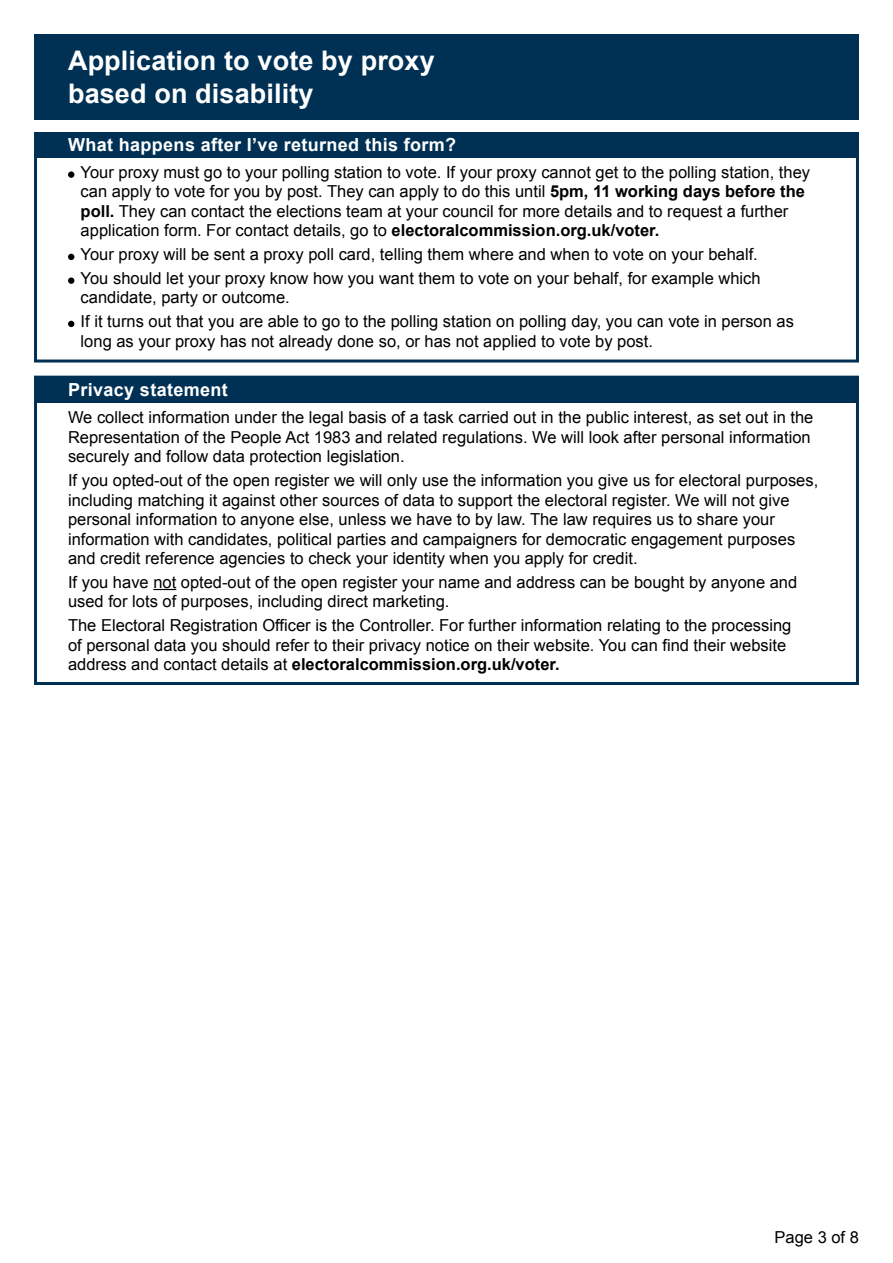
<style>
.page{position:relative;width:893px;height:1263px;background:#fff}
.page>*{position:absolute;margin:0;border:0;box-sizing:border-box;transform-origin:0 0}
.t1{font:700 27px/32.4px "Arial";letter-spacing:.005em;color:#fff}
.t2{font:700 18px "Arial";letter-spacing:.02em;color:#fff}
.t3{font:16.5px/19.5px "Arial";color:#000}
.s1{font-weight:700}
</style>
<div class="page">
<div style="left:34px;top:34px;width:825px;height:85px;background:#003154"></div>
<div style="left:34px;top:133px;width:825px;height:229px;border:3px solid #003154"></div>
<div style="left:34px;top:132px;width:825px;height:25px;background:#003154"></div>
<div style="left:68px;top:171px;width:6px;height:7px;background:#000;border-radius:50%"></div>
<svg style="left:68px;top:254px;width:6px;height:6px"></svg>
<div style="left:68px;top:277px;width:6px;height:7px;background:#000;border-radius:50%"></div>
<svg style="left:68px;top:321px;width:6px;height:6px"></svg>
<div style="left:34px;top:377px;width:825px;height:25px;background:#003154"></div>
<div style="left:34px;top:376px;width:825px;height:309px;border:3px solid #003154"></div>
<svg style="left:153px;top:589px;width:23px;height:1px"></svg>
<h1 class="t1" style="left:68px;top:45px;width:368px">Application to vote by proxy based on disability</h1>
<p class="t2" style="left:68px;top:133px;width:390px">What happens after I’ve returned this form?</p>
<p class="t3" style="left:81px;top:162px;width:731px">Your proxy must go to your polling station to vote. If your proxy cannot get to the polling station, they can apply to vote for you by post. They can apply to do this until <span class="s1">5pm, 11 working days before the poll.</span> They can contact the elections team at your council for more details and to request a further application form. For contact details, go to <span class="s1">electoralcommission.org.uk/voter.</span></p>
<p class="t3" style="left:81px;top:243px;width:681px;line-height:23.7px">Your proxy will be sent a proxy poll card, telling them where and when to vote on your behalf.<br>You should let your proxy know how you want them to vote on your behalf, for example which</p>
<p class="t3" style="left:81px;top:286px;width:715px;line-height:23.7px">candidate, party or outcome.<br>If it turns out that you are able to go to the polling station on polling day, you can vote in person as</p>
<p class="t3" style="left:81px;top:331px;width:574px">long as your proxy has not already done so, or has not applied to vote by post.</p>
<p class="t2" style="left:68px;top:378px;width:161px">Privacy statement</p>
<p class="t3" style="left:68px;top:408px;width:747px">We collect information under the legal basis of a task carried out in the public interest, as set out in the<br>Representation of the People Act 1983 and related regulations. We will look after personal information securely and follow data protection legislation.</p>
<p class="t3" style="left:68px;top:471px;width:752px">If you opted-out of the open register we will only use the information you give us for electoral purposes, including matching it against other sources of data to support the electoral register. We will not give personal information to anyone else, unless we have to by law. The law requires us to share your information with candidates, political parties and campaigners for democratic engagement purposes and credit reference agencies to check your identity when you apply for credit.</p>
<p class="t3" style="left:68px;top:572px;width:731px">If you have not opted-out of the open register your name and address can be bought by anyone and used for lots of purposes, including direct marketing.</p>
<p class="t3" style="left:68px;top:616px;width:725px">The Electoral Registration Officer is the Controller. For further information relating to the processing of personal data you should refer to their privacy notice on their website. You can find their website address and contact details at <span class="s1">electoralcommission.org.uk/voter.</span></p>
<p class="t3" style="left:774px;top:1228px;width:86px">Page 3 of 8</p>
</div>
